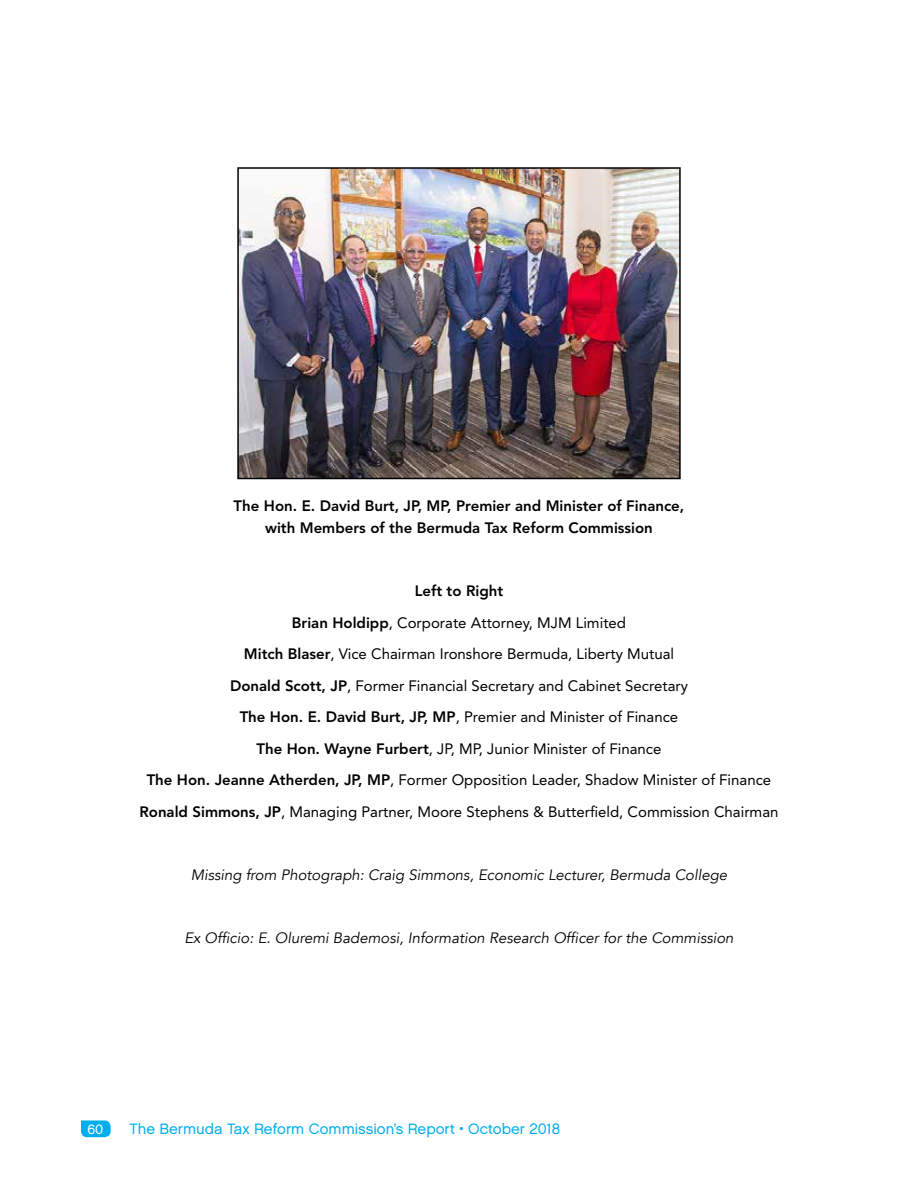
<style>
.page{position:relative;width:918px;height:1188px;background:#fff}
.page>*{position:absolute;margin:0;border:0;box-sizing:border-box;transform-origin:0 0}
.t1{font:15px/31.5px "Avenir";color:#000;text-align:center}
.t2{font:italic 15px "Avenir";color:#000}
.t3{font:800 15px/22.5px "Avenir";color:#000;text-align:center}
.t4{font:15px "Chalet London Nineteen Sixty";color:#00aeef}
.t5{font:13.5px "Chalet London Nineteen Sixty";color:#fff}
.s1{font-weight:800}
</style>
<div class="page">
<svg style="left:81px;top:1120px;width:30px;height:17px"></svg>
<img style="left:240px;top:170px;width:438px;height:306px">
<div style="left:237px;top:167px;width:444px;height:312px;border:2px solid #000"></div>
<p class="t3" style="left:234px;top:494px;width:452px">The Hon. E. David Burt, JP, MP, Premier and Minister of Finance, with Members of the Bermuda Tax Reform Commission</p>
<p class="t1" style="left:139px;top:575px;width:641px"><span class="s1">Left to Right<br>Brian Holdipp</span>, Corporate Attorney, MJM Limited<br><span class="s1">Mitch Blaser</span>, Vice Chairman Ironshore Bermuda, Liberty Mutual<br><span class="s1">Donald Scott, JP</span>, Former Financial Secretary and Cabinet Secretary<br><span class="s1">The Hon. E. David Burt, JP, MP</span>, Premier and Minister of Finance<br><span class="s1">The Hon. Wayne Furbert</span>, JP, MP, Junior Minister of Finance<br><span class="s1">The Hon. Jeanne Atherden, JP, MP</span>, Former Opposition Leader, Shadow Minister of Finance <span class="s1">Ronald Simmons, JP</span>, Managing Partner, Moore Stephens &amp; Butterfield, Commission Chairman</p>
<p class="t2" style="left:191px;top:866px;width:538px">Missing from Photograph: Craig Simmons, Economic Lecturer, Bermuda College</p>
<p class="t2" style="left:184px;top:929px;width:551px">Ex Officio: E. Oluremi Bademosi, Information Research Officer for the Commission</p>
<p class="t5" style="left:87px;top:1121px;width:17px">60</p>
<p class="t4" style="left:130px;top:1120px;width:432px">The Bermuda Tax Reform Commission’s Report • October 2018</p>
</div>
